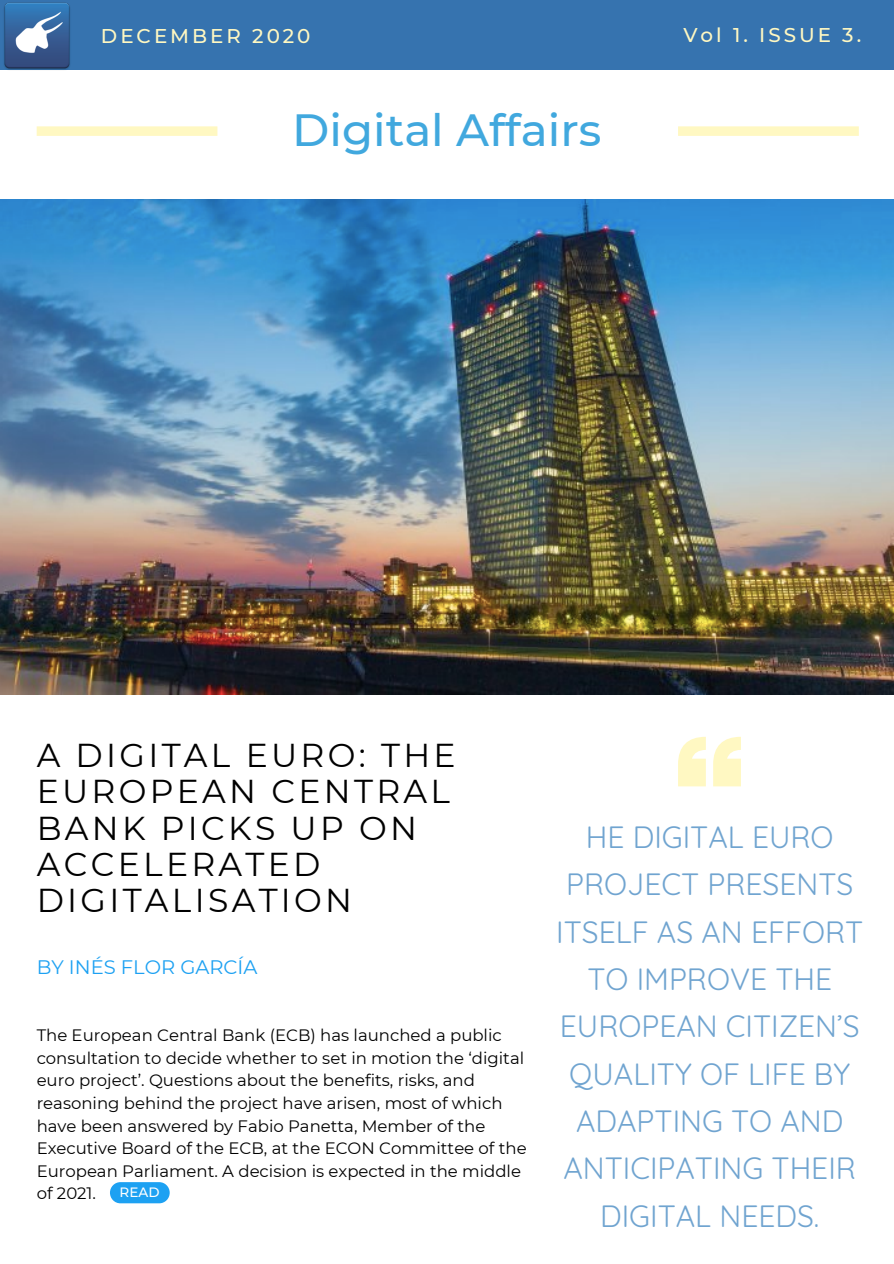
<style>
.page{position:relative;width:894px;height:1264px;background:#fff}
.page>*{position:absolute;margin:0;border:0;box-sizing:border-box;transform-origin:0 0}
.t1{font:500 45px "Montserrat";color:#41a8de}
.t2{font:33px/36px "Montserrat";letter-spacing:.1em;color:#000}
.t3{font:30px/47.2px "Quicksand";color:#70a4d0;text-align:center}
.t4{font:500 19.8px "Montserrat";letter-spacing:.15em;color:#fff8c2}
.t5{font:19.5px "Montserrat";color:#1da1f2}
.t6{font:16.5px/22.5px "Montserrat";color:#000}
.t7{font:500 13.5px "Montserrat";color:#fff}
</style>
<div class="page">
<img style="left:0;top:199px;width:893px;height:495px">
<div style="left:0;top:1px;width:893px;height:69px;background:#3673af"></div>
<img style="left:0;top:0;width:73px;height:70px">
<svg style="left:678px;top:736px;width:61px;height:50px"></svg>
<svg style="left:37px;top:126px;width:180px;height:10px;background:#fff8c4"></svg>
<svg style="left:678px;top:126px;width:180px;height:10px;background:#fff8c4"></svg>
<div style="left:110px;top:1182px;width:60px;height:21px;background:#1da1f2;border-radius:11px"></div>
<p class="t4" style="left:101px;top:23px;width:211px">DECEMBER 2020</p>
<p class="t4" style="left:683px;top:23px;width:179px">Vol 1. ISSUE 3.</p>
<p class="t1" style="left:292px;top:103px;width:310px">Digital Affairs</p>
<p class="t2" style="left:37px;top:737px;width:420px">A DIGITAL EURO: THE<br>EUROPEAN CENTRAL<br>BANK PICKS UP ON<br>ACCELERATED<br>DIGITALISATION</p>
<p class="t5" style="left:37px;top:955px;width:222px">BY INÉS FLOR GARCÍA</p>
<p class="t6" style="left:37px;top:1024px;width:491px">The European Central Bank (ECB) has launched a public consultation to decide whether to set in motion the ‘digital euro project’. Questions about the benefits, risks, and reasoning behind the project have arisen, most of which have been answered by Fabio Panetta, Member of the Executive Board of the ECB, at the ECON Committee of the European Parliament. A decision is expected in the middle of 2021.</p>
<p class="t7" style="left:120px;top:1183px;width:41px">READ</p>
<p class="t3" style="left:556px;top:813px;width:308px">HE DIGITAL EURO<br>PROJECT PRESENTS<br>ITSELF AS AN EFFORT<br>TO IMPROVE THE<br>EUROPEAN CITIZEN’S<br>QUALITY OF LIFE BY<br>ADAPTING TO AND<br>ANTICIPATING THEIR<br>DIGITAL NEEDS.</p>
</div>
